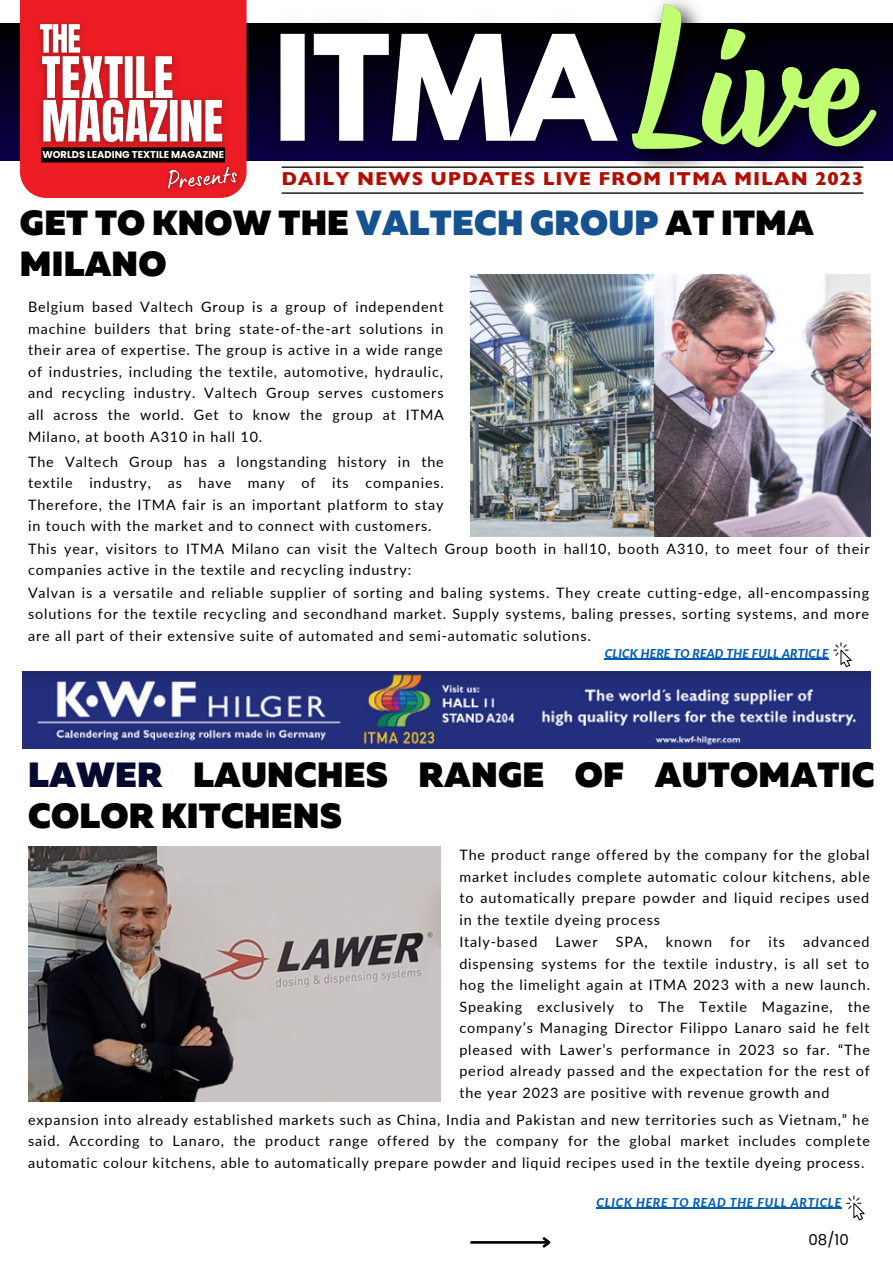
<style>
.page{position:relative;width:893px;height:1266px;background:#fff}
.page>*{position:absolute;margin:0;border:0;box-sizing:border-box;transform-origin:0 0}
.t1{font:900 35px/40.6px "Muller";letter-spacing:.005em;color:#000}
.t2{font:900 34.82px/40.6px "Muller";letter-spacing:.005em;color:#000}
.t3{font:800 18.9px "Gill Sans";letter-spacing:.045em;color:#b20e03}
.t4{font:15.05px "Poppins";color:#000}
.t5{font:14.35px/21.5px "Lato";letter-spacing:.06em;color:#000;text-align:justify}
.t6{font:italic 800 12.25px "Lato";letter-spacing:.06em;color:#035eb2}
.t7{font:italic 800 12.25px "Lato";letter-spacing:.01em;color:#035eb2}
.t8{font:700 9.97px "Poppins";color:#fff}
.s1{color:#15528f}
.s2{color:#050a30}
</style>
<div class="page">
<hr style="left:470px;top:1240px;width:79px;height:3px;background:#000">
<svg style="left:540px;top:1237px;width:11px;height:11px"></svg>
<img style="left:22px;top:672px;width:848px;height:76px">
<svg style="left:846px;top:1195px;width:18px;height:25px"></svg>
<div style="left:0;top:24px;width:892px;height:137px;background:linear-gradient(to bottom,#000,#0c0048)"></div>
<div style="left:20px;top:0;width:214px;height:198px;background:#eb1c24"></div>
<img style="left:234px;top:0;width:370px;height:161px">
<img style="left:604px;top:0;width:288px;height:276px">
<hr style="left:281px;top:192px;width:582px;height:2px;background:#000">
<hr style="left:281px;top:166px;width:582px;height:2px;background:#000">
<svg style="left:833px;top:642px;width:18px;height:25px"></svg>
<img style="left:470px;top:274px;width:400px;height:262px">
<img style="left:28px;top:846px;width:412px;height:255px">
<hr style="left:596px;top:1207px;width:246px;height:1px;background:#035eb2">
<img style="left:32px;top:8px;width:58px;height:24px">
<img style="left:29px;top:32px;width:157px;height:44px">
<img style="left:29px;top:76px;width:206px;height:97px">
<img style="left:158px;top:156px;width:90px;height:42px">
<hr style="left:604px;top:658px;width:224px;height:2px;background:#035eb2">
<p class="t8" style="left:42px;top:147px;width:183px">WORLDS LEADING TEXTILE MAGAZINE</p>
<p class="t3" style="left:281px;top:172px;width:583px">DAILY NEWS UPDATES LIVE FROM ITMA MILAN 2023</p>
<p class="t2" style="left:20px;top:206px;width:795px">GET TO KNOW THE <span class="s1">VALTECH GROUP</span> AT ITMA<br>MILANO</p>
<p class="t5" style="left:28px;top:296px;width:417px">Belgium based Valtech Group is a group of independent machine builders that bring state-of-the-art solutions in their area of expertise. The group is active in a wide range of industries, including the textile, automotive, hydraulic, and recycling industry. Valtech Group serves customers all across the world. Get to know the group at ITMA Milano, at booth A310 in hall 10.</p>
<p class="t5" style="left:28px;top:450px;width:417px">The Valtech Group has a longstanding history in the textile industry, as have many of its companies.<br>Therefore, the ITMA fair is an important platform to stay in touch with the market and to connect with customers.</p>
<p class="t5" style="left:28px;top:537px;width:843px">This year, visitors to ITMA Milano can visit the Valtech Group booth in hall10, booth A310, to meet four of their companies active in the textile and recycling industry:</p>
<p class="t5" style="left:28px;top:581px;width:842px">Valvan is a versatile and reliable supplier of sorting and baling systems. They create cutting-edge, all-encompassing solutions for the textile recycling and secondhand market. Supply systems, baling presses, sorting systems, and more are all part of their extensive suite of automated and semi-automatic solutions.</p>
<p class="t7" style="left:604px;top:645px;width:225px">CLICK HERE TO READ THE FULL ARTICLE</p>
<p class="t1" style="left:28px;top:757px;width:848px"><span class="s2">LAWER</span> LAUNCHES RANGE OF AUTOMATIC<br>COLOR KITCHENS</p>
<p class="t5" style="left:459px;top:843px;width:412px">The product range offered by the company for the global market includes complete automatic colour kitchens, able to automatically prepare powder and liquid recipes used in the textile dyeing process</p>
<p class="t5" style="left:459px;top:930px;width:412px;text-indent:344px">advanced dispensing systems for the textile industry, is all set to hog the limelight again at ITMA 2023 with a new launch.<br>Speaking exclusively to The Textile Magazine, the company’s Managing Director Filippo Lanaro said he felt pleased with Lawer’s performance in 2023 so far. “The period already passed and the expectation for the rest of the year 2023 are positive with revenue growth and</p>
<p class="t5" style="left:28px;top:1108px;width:843px">expansion into already established markets such as China, India and Pakistan and new territories such as Vietnam,” he said. According to Lanaro, the product range offered by the company for the global market includes complete automatic colour kitchens, able to automatically prepare powder and liquid recipes used in the textile dyeing process.</p>
<p class="t5" style="left:459px;top:930px;width:80px">Italy-based</p>
<p class="t5" style="left:555px;top:930px;width:44px">Lawer</p>
<p class="t5" style="left:615px;top:930px;width:33px">SPA,</p>
<p class="t5" style="left:666px;top:930px;width:48px">known</p>
<p class="t5" style="left:730px;top:930px;width:22px">for</p>
<p class="t5" style="left:768px;top:930px;width:18px">its</p>
<p class="t6" style="left:596px;top:1194px;width:246px">CLICK HERE TO READ THE FULL ARTICLE</p>
<p class="t4" style="left:808px;top:1228px;width:42px">08/10</p>
</div>
